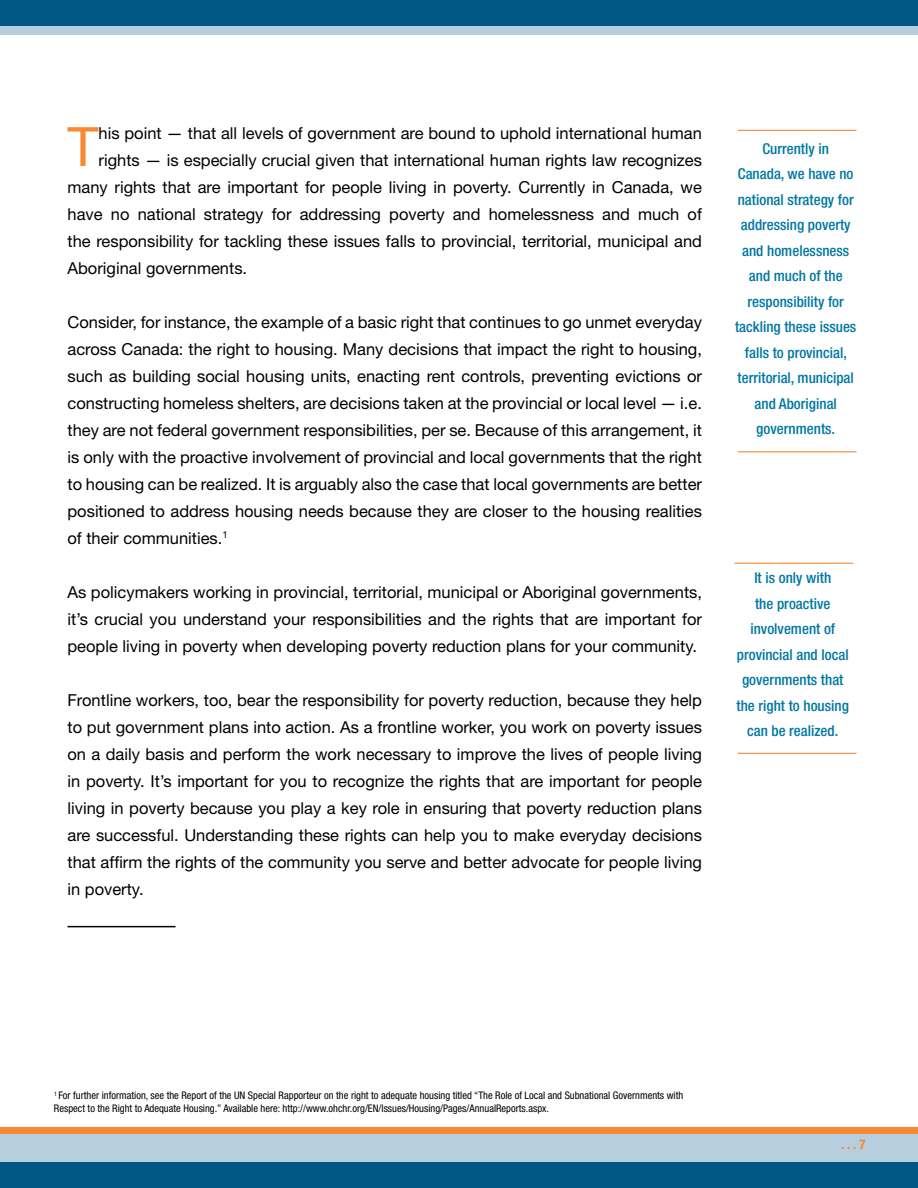
<style>
.page{position:relative;width:918px;height:1188px;background:#fff}
.page>*{position:absolute;margin:0;border:0;box-sizing:border-box;transform-origin:0 0}
.t1{font:54.3px "Helvetica Neue";color:#f68932}
.t2{font:16.5px/27px "Helvetica Neue";color:#000;text-align:justify}
.t3{font:500 condensed 15px/25.5px "Helvetica Neue";color:#0077a2;text-align:center}
.t4{font:700 condensed 13.5px "Helvetica Neue";color:#f68932}
.t5{font:condensed 10.5px/12.6px "Helvetica Neue";color:#000}
</style>
<div class="page">
<hr style="left:68px;top:926px;width:108px;height:1px;background:#000">
<hr style="left:738px;top:130px;width:118px;height:1px;background:#f68932">
<hr style="left:738px;top:451px;width:118px;height:1px;background:#f68932">
<hr style="left:738px;top:753px;width:118px;height:1px;background:#f68932">
<hr style="left:734px;top:563px;width:119px;height:1px;background:#f68932">
<div style="left:0;top:1127px;width:918px;height:29px;background:#f68932"></div>
<div style="left:0;top:1134px;width:918px;height:30px;background:#b7cedf"></div>
<div style="left:0;top:5px;width:918px;height:30px;background:#b7cedf"></div>
<div style="left:0;top:1162px;width:918px;height:26px;background:#005783"></div>
<div style="left:0;top:0;width:918px;height:26px;background:#005783"></div>
<h1 class="t1" style="left:67px;top:114px;width:33px">T</h1>
<p class="t2" style="left:99px;top:119px;width:605px">his point — that all levels of government are bound to uphold international human</p>
<p class="t2" style="left:99px;top:146px;width:605px">rights — is especially crucial given that international human rights law recognizes</p>
<p class="t2" style="left:67px;top:173px;width:636px">many rights that are important for people living in poverty. Currently in Canada, we</p>
<p class="t2" style="left:67px;top:200px;width:636px">have no national strategy for addressing poverty and homelessness and much of</p>
<p class="t2" style="left:67px;top:227px;width:636px">the responsibility for tackling these issues falls to provincial, territorial, municipal and</p>
<p class="t2" style="left:67px;top:254px;width:181px">Aboriginal governments.</p>
<p class="t2" style="left:67px;top:308px;width:636px">Consider, for instance, the example of a basic right that continues to go unmet everyday across Canada: the right to housing. Many decisions that impact the right to housing, such as building social housing units, enacting rent controls, preventing evictions or constructing homeless shelters, are decisions taken at the provincial or local level — i.e. they are not federal government responsibilities, per se. Because of this arrangement, it is only with the proactive involvement of provincial and local governments that the right to housing can be realized. It is arguably also the case that local governments are better positioned to address housing needs because they are closer to the housing realities of their communities.<sup>1</sup></p>
<p class="t2" style="left:67px;top:578px;width:636px">As policymakers working in provincial, territorial, municipal or Aboriginal governments, it’s crucial you understand your responsibilities and the rights that are important for people living in poverty when developing poverty reduction plans for your community.</p>
<p class="t2" style="left:67px;top:686px;width:636px">Frontline workers, too, bear the responsibility for poverty reduction, because they help to put government plans into action. As a frontline worker, you work on poverty issues on a daily basis and perform the work necessary to improve the lives of people living in poverty. It’s important for you to recognize the rights that are important for people living in poverty because you play a key role in ensuring that poverty reduction plans are successful. Understanding these rights can help you to make everyday decisions that affirm the rights of the community you serve and better advocate for people living in poverty.</p>
<p class="t3" style="left:735px;top:135px;width:123px">Currently in<br>Canada, we have no national strategy for addressing poverty and homelessness and much of the responsibility for tackling these issues falls to provincial, territorial, municipal and Aboriginal governments.</p>
<p class="t3" style="left:737px;top:565px;width:114px">It is only with<br>the proactive involvement of provincial and local governments that the right to housing can be realized.</p>
<p class="t5" style="left:54px;top:1089px;width:631px"><sup>1</sup> For further information, see the Report of the UN Special Rapporteur on the right to adequate housing titled “The Role of Local and Subnational Governments with<br>Respect to the Right to Adequate Housing.” Available here: http://www.ohchr.org/EN/Issues/Housing/Pages/AnnualReports.aspx.</p>
<p class="t4" style="left:841px;top:1136px;width:26px">. . . 7</p>
</div>
